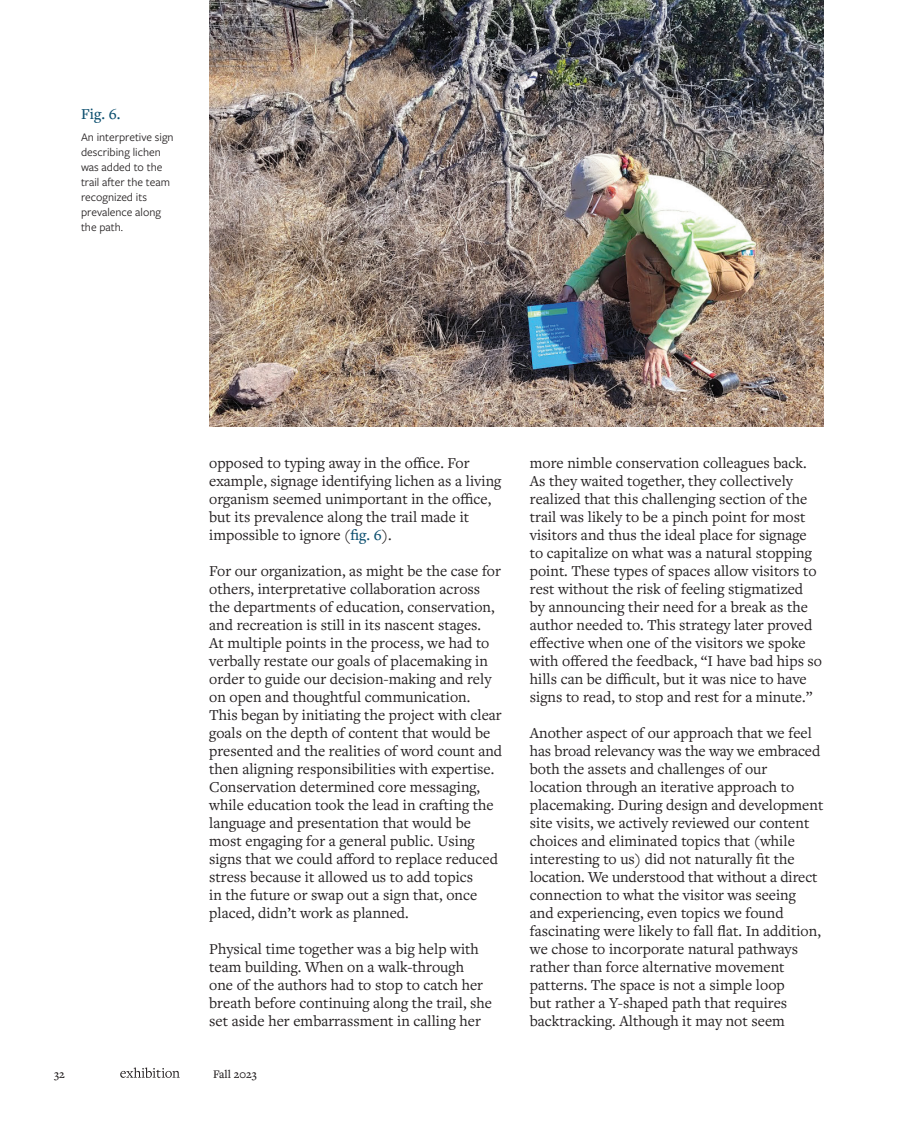
<style>
.page{position:relative;width:918px;height:1134px;background:#fff}
.page>*{position:absolute;margin:0;border:0;box-sizing:border-box;transform-origin:0 0}
.t1{font:15.75px/18px "Freight Text Pro";color:#231f20}
.t2{font:500 15.75px "Freight Text Pro";color:#0b4e6e}
.t3{font:12px/15px "Freight Sans Pro";color:#231f20}
.t4{font:500 12px "Freight Text Pro";color:#231f20}
.s1{font-weight:500;color:#0b4e6e}
</style>
<div class="page">
<svg style="left:120px;top:1067px;width:60px;height:11px"></svg>
<img style="left:209px;top:0;width:615px;height:427px">
<p class="t2" style="left:81px;top:103px;width:41px">Fig. 6.</p>
<p class="t3" style="left:81px;top:129px;width:94px">An interpretive sign describing lichen was added to the trail after the team recognized its prevalence along the path.</p>
<p class="t1" style="left:209px;top:453px;width:294px">opposed to typing away in the office. For example, signage identifying lichen as a living organism seemed unimportant in the office, but its prevalence along the trail made it impossible to ignore (<span class="s1">fig. 6</span>).</p>
<p class="t1" style="left:209px;top:561px;width:294px">For our organization, as might be the case for others, interpretative collaboration across the departments of education, conservation, and recreation is still in its nascent stages.<br>At multiple points in the process, we had to verbally restate our goals of placemaking in order to guide our decision-making and rely on open and thoughtful communication.<br>This began by initiating the project with clear goals on the depth of content that would be presented and the realities of word count and then aligning responsibilities with expertise.<br>Conservation determined core messaging, while education took the lead in crafting the language and presentation that would be most engaging for a general public. Using signs that we could afford to replace reduced stress because it allowed us to add topics<br>in the future or swap out a sign that, once placed, didn’t work as planned.</p>
<p class="t1" style="left:209px;top:939px;width:284px">Physical time together was a big help with team building. When on a walk-through<br>one of the authors had to stop to catch her breath before continuing along the trail, she set aside her embarrassment in calling her</p>
<p class="t4" style="left:54px;top:1066px;width:12px">32</p>
<p class="t4" style="left:213px;top:1066px;width:45px">Fall 2023</p>
<p class="t1" style="left:530px;top:453px;width:294px">more nimble conservation colleagues back.<br>As they waited together, they collectively realized that this challenging section of the trail was likely to be a pinch point for most visitors and thus the ideal place for signage to capitalize on what was a natural stopping point. These types of spaces allow visitors to rest without the risk of feeling stigmatized by announcing their need for a break as the author needed to. This strategy later proved effective when one of the visitors we spoke with offered the feedback, “I have bad hips so hills can be difficult, but it was nice to have signs to read, to stop and rest for a minute.”</p>
<p class="t1" style="left:530px;top:723px;width:295px">Another aspect of our approach that we feel has broad relevancy was the way we embraced both the assets and challenges of our location through an iterative approach to placemaking. During design and development site visits, we actively reviewed our content choices and eliminated topics that (while interesting to us) did not naturally fit the location. We understood that without a direct connection to what the visitor was seeing and experiencing, even topics we found fascinating were likely to fall flat. In addition, we chose to incorporate natural pathways rather than force alternative movement patterns. The space is not a simple loop<br>but rather a Y-shaped path that requires backtracking. Although it may not seem</p>
</div>
